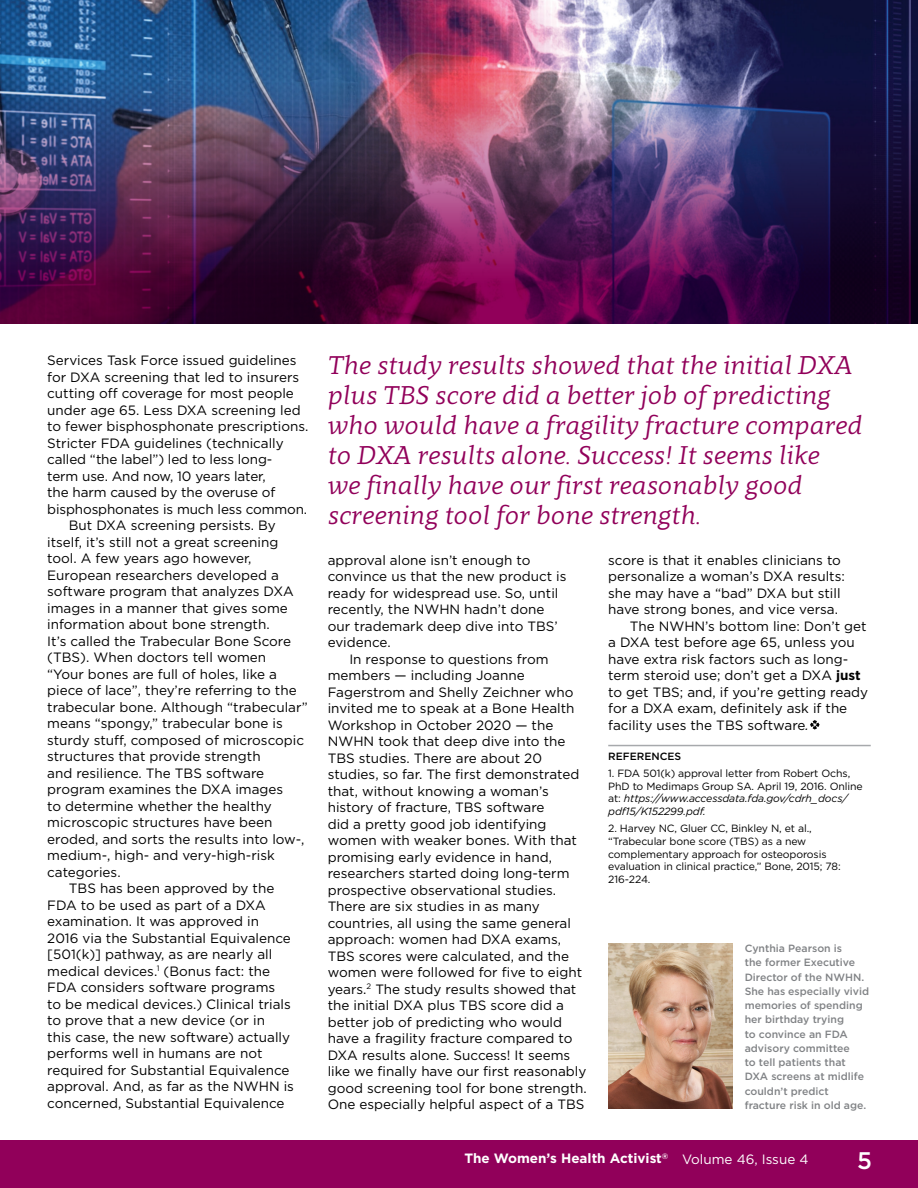
<style>
.page{position:relative;width:918px;height:1188px;background:#fff}
.page>*{position:absolute;margin:0;border:0;box-sizing:border-box;transform-origin:0 0}
.t1{font:italic 25.5px/30px "Clavo";color:#91005a}
.t2{font:500 24px "Gotham";color:#fff}
.t3{font:13.5px/16.5px "Gotham";color:#000}
.t4{font:700 13.5px "Gotham";color:#fff}
.t5{font:13.5px "Gotham";color:#fff}
.t6{font:10.5px/12.8px "Gotham";letter-spacing:-.01em;color:#000}
.t7{font:500 10.5px/14.2px "Gotham";color:#808285}
.t8{font:500 10.5px "Gotham";color:#000}
.t9{font:700 7.8px "Gotham";color:#fff}
.s1{font-weight:700}
.s2{font-style:italic}
</style>
<div class="page">
<img style="left:0;top:0;width:918px;height:81px">
<hr style="left:608px;top:745px;width:263px;height:1px;background:#a7a9ac">
<svg style="left:810px;top:720px;width:10px;height:10px"></svg>
<img style="left:608px;top:943px;width:125px;height:166px">
<img style="left:0;top:81px;width:918px;height:243px">
<div style="left:0;top:1140px;width:918px;height:48px;background:#91005a"></div>
<p class="t3" style="left:47px;top:352px;width:251px">Services Task Force issued guidelines</p>
<p class="t3" style="left:47px;top:369px;width:253px">for DXA screening that led to insurers</p>
<p class="t3" style="left:47px;top:385px;width:248px">cutting off coverage for most people</p>
<p class="t3" style="left:47px;top:402px;width:255px">under age 65. Less DXA screening led</p>
<p class="t3" style="left:47px;top:418px;width:263px">to fewer bisphosphonate prescriptions.</p>
<p class="t3" style="left:47px;top:435px;width:238px">Stricter FDA guidelines (technically</p>
<p class="t3" style="left:47px;top:451px;width:227px">called “the label”) led to less long-</p>
<p class="t3" style="left:47px;top:467px;width:220px">term use. And now, 10 years later,</p>
<p class="t3" style="left:47px;top:484px;width:230px">the harm caused by the overuse of</p>
<p class="t3" style="left:47px;top:500px;width:262px">bisphosphonates is much less common.</p>
<p class="t3" style="left:69px;top:517px;width:209px">But DXA screening persists. By</p>
<p class="t3" style="left:47px;top:533px;width:233px">itself, it’s still not a great screening</p>
<p class="t3" style="left:47px;top:550px;width:206px">tool. A few years ago however,</p>
<p class="t3" style="left:47px;top:566px;width:233px">European researchers developed a</p>
<p class="t3" style="left:47px;top:583px;width:248px">software program that analyzes DXA</p>
<p class="t3" style="left:47px;top:599px;width:242px">images in a manner that gives some</p>
<p class="t3" style="left:47px;top:616px;width:224px">information about bone strength.</p>
<p class="t3" style="left:47px;top:632px;width:245px">It’s called the Trabecular Bone Score</p>
<p class="t3" style="left:47px;top:649px;width:220px">(TBS). When doctors tell women</p>
<p class="t3" style="left:47px;top:665px;width:231px">“Your bones are full of holes, like a</p>
<p class="t3" style="left:47px;top:682px;width:251px">piece of lace”, they’re referring to the</p>
<p class="t3" style="left:47px;top:698px;width:262px">trabecular bone. Although “trabecular”</p>
<p class="t3" style="left:47px;top:715px;width:237px">means “spongy,” trabecular bone is</p>
<p class="t3" style="left:47px;top:731px;width:258px">sturdy stuff, composed of microscopic</p>
<p class="t3" style="left:47px;top:748px;width:215px">structures that provide strength</p>
<p class="t3" style="left:47px;top:764px;width:218px">and resilience. The TBS software</p>
<p class="t3" style="left:47px;top:781px;width:238px">program examines the DXA images</p>
<p class="t3" style="left:47px;top:797px;width:226px">to determine whether the healthy</p>
<p class="t3" style="left:47px;top:814px;width:227px">microscopic structures have been</p>
<p class="t3" style="left:47px;top:830px;width:259px">eroded, and sorts the results into low-,</p>
<p class="t3" style="left:47px;top:847px;width:229px">medium-, high- and very-high-risk</p>
<p class="t3" style="left:47px;top:863px;width:75px">categories.</p>
<p class="t3" style="left:69px;top:880px;width:207px">TBS has been approved by the</p>
<p class="t3" style="left:47px;top:896px;width:220px">FDA to be used as part of a DXA</p>
<p class="t3" style="left:47px;top:913px;width:213px">examination. It was approved in</p>
<p class="t3" style="left:47px;top:929px;width:245px">2016 via the Substantial Equivalence</p>
<p class="t3" style="left:47px;top:946px;width:227px">[501(k)] pathway, as are nearly all</p>
<p class="t3" style="left:47px;top:962px;width:225px">medical devices.<sup>1</sup> (Bonus fact: the</p>
<p class="t3" style="left:47px;top:979px;width:230px">FDA considers software programs</p>
<p class="t3" style="left:47px;top:996px;width:245px">to be medical devices.) Clinical trials</p>
<p class="t3" style="left:47px;top:1012px;width:219px">to prove that a new device (or in</p>
<p class="t3" style="left:47px;top:1029px;width:244px">this case, the new software) actually</p>
<p class="t3" style="left:47px;top:1045px;width:217px">performs well in humans are not</p>
<p class="t3" style="left:47px;top:1062px;width:244px">required for Substantial Equivalence</p>
<p class="t3" style="left:47px;top:1078px;width:248px">approval. And, as far as the NWHN is</p>
<p class="t3" style="left:47px;top:1094px;width:239px">concerned, Substantial Equivalence</p>
<p class="t1" style="left:328px;top:349px;width:536px">The study results showed that the initial DXA plus TBS score did a better job of predicting who would have a fragility fracture compared to DXA results alone. Success! It seems like<br>we finally have our first reasonably good screening tool for bone strength.</p>
<p class="t3" style="left:328px;top:551px;width:240px">approval alone isn’t enough to convince us that the new product is ready for widespread use. So, until recently, the NWHN hadn’t done our trademark deep dive into TBS’ evidence.</p>
<p class="t3" style="left:328px;top:650px;width:261px;text-indent:22px">In response to questions from members — including Joanne Fagerstrom and Shelly Zeichner who invited me to speak at a Bone Health Workshop in October 2020 — the NWHN took that deep dive into the TBS studies. There are about 20 studies, so far. The first demonstrated that, without knowing a woman’s history of fracture, TBS software<br>did a pretty good job identifying women with weaker bones. With that promising early evidence in hand, researchers started doing long-term prospective observational studies.<br>There are six studies in as many countries, all using the same general approach: women had DXA exams, TBS scores were calculated, and the women were followed for five to eight years.<sup>2</sup> The study results showed that the initial DXA plus TBS score did a better job of predicting who would have a fragility fracture compared to DXA results alone. Success! It seems like we finally have our first reasonably good screening tool for bone strength.<br>One especially helpful aspect of a TBS</p>
<p class="t3" style="left:608px;top:552px;width:234px">score is that it enables clinicians to</p>
<p class="t3" style="left:608px;top:568px;width:238px">personalize a woman’s DXA results:</p>
<p class="t3" style="left:608px;top:585px;width:234px">she may have a “bad” DXA but still</p>
<p class="t3" style="left:608px;top:601px;width:231px">have strong bones, and vice versa.</p>
<p class="t3" style="left:630px;top:618px;width:238px">The NWHN’s bottom line: Don’t get</p>
<p class="t3" style="left:608px;top:634px;width:248px">a DXA test before age 65, unless you</p>
<p class="t3" style="left:608px;top:651px;width:241px">have extra risk factors such as long-</p>
<p class="t3" style="left:608px;top:667px;width:254px">term steroid use; don’t get a DXA <span class="s1">just</span></p>
<p class="t3" style="left:608px;top:683px;width:261px">to get TBS; and, if you’re getting ready</p>
<p class="t3" style="left:608px;top:700px;width:241px">for a DXA exam, definitely ask if the</p>
<p class="t3" style="left:608px;top:716px;width:202px">facility uses the TBS software<span class="s2">.</span></p>
<p class="t8" style="left:608px;top:750px;width:74px">REFERENCES</p>
<p class="t6" style="left:608px;top:767px;width:256px">1. FDA 501(k) approval letter from Robert Ochs, PhD to Medimaps Group SA. April 19, 2016. Online at: <span class="s2">https://www.accessdata.fda.gov/cdrh_docs/ pdf15/K152299.pdf.</span></p>
<p class="t6" style="left:608px;top:822px;width:234px">2. Harvey NC, Gluer CC, Binkley N, et al., “Trabecular bone score (TBS) as a new complementary approach for osteoporosis evaluation in clinical practice,” Bone, 2015; 78:<br>216-224.</p>
<p class="t7" style="left:745px;top:941px;width:126px">Cynthia Pearson is<br>the former Executive<br>Director of the NWHN.<br>She has especially vivid memories of spending her birthday trying<br>to convince an FDA advisory committee<br>to tell patients that<br>DXA screens at midlife couldn’t predict fracture risk in old age.</p>
<p class="t4" style="left:464px;top:1151px;width:199px">The Women’s Health Activist</p>
<p class="t5" style="left:682px;top:1151px;width:128px">Volume 46, Issue 4</p>
<h2 class="t2" style="left:857px;top:1147px;width:16px">5</h2>
<p class="t9" style="left:662px;top:1152px;width:8px">®</p>
</div>
